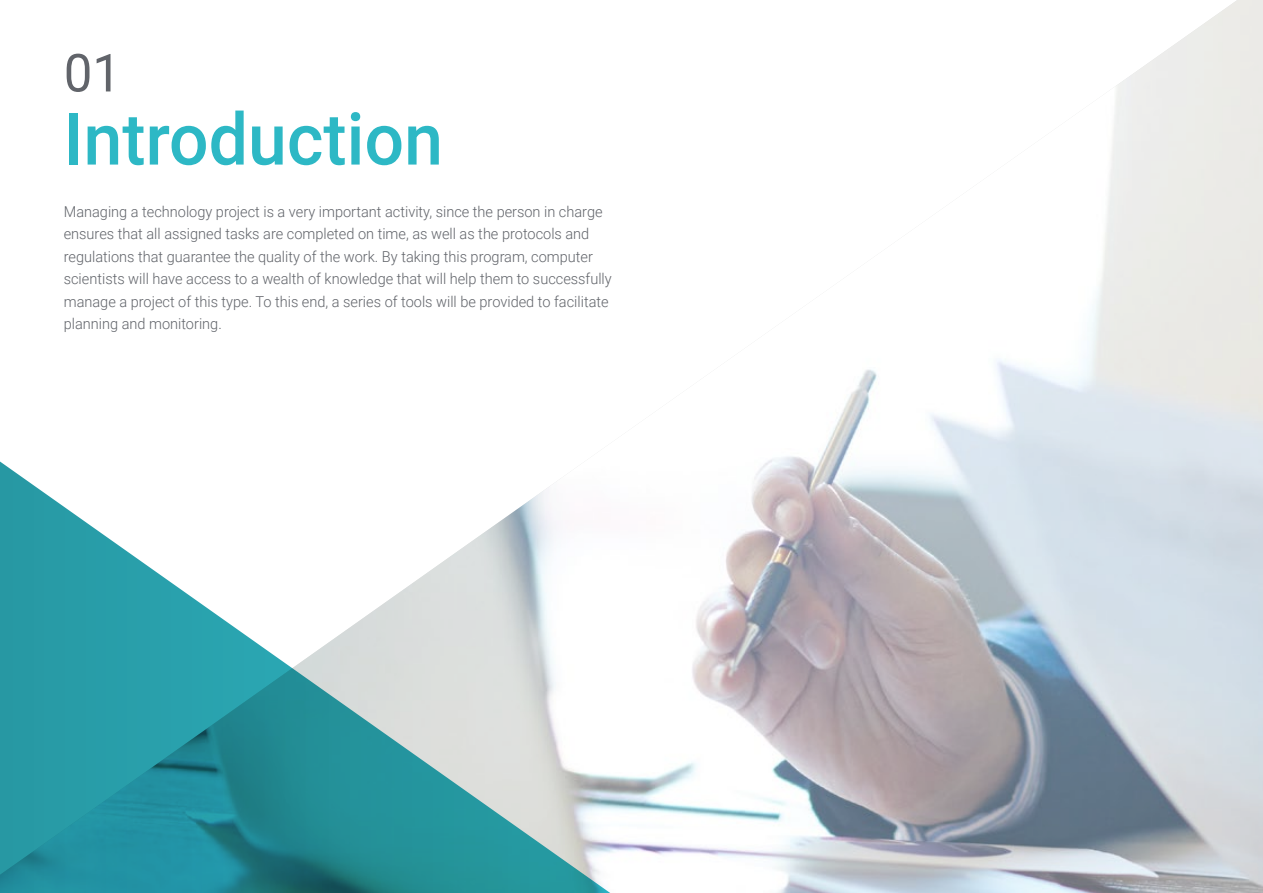
<style>
.page{position:relative;width:1263px;height:893px;background:#fff}
.page>*{position:absolute;margin:0;border:0;box-sizing:border-box;transform-origin:0 0}
.t1{font:500 72px "Roboto";color:#2db8c5}
.t2{font:52.5px "Roboto";color:#61646a}
.t3{font:300 15px/22.5px "Roboto";color:#61646a}
</style>
<div class="page">
<img style="left:640px;top:0;width:623px;height:893px">
<svg style="left:0;top:461px;width:640px;height:432px"></svg>
<h2 class="t2" style="left:64px;top:36px;width:59px">01</h2>
<h1 class="t1" style="left:64px;top:89px;width:381px">Introduction</h1>
<p class="t3" style="left:64px;top:200px;width:549px">Managing a technology project is a very important activity, since the person in charge ensures that all assigned tasks are completed on time, as well as the protocols and regulations that guarantee the quality of the work. By taking this program, computer scientists will have access to a wealth of knowledge that will help them to successfully manage a project of this type. To this end, a series of tools will be provided to facilitate planning and monitoring.</p>
</div>
